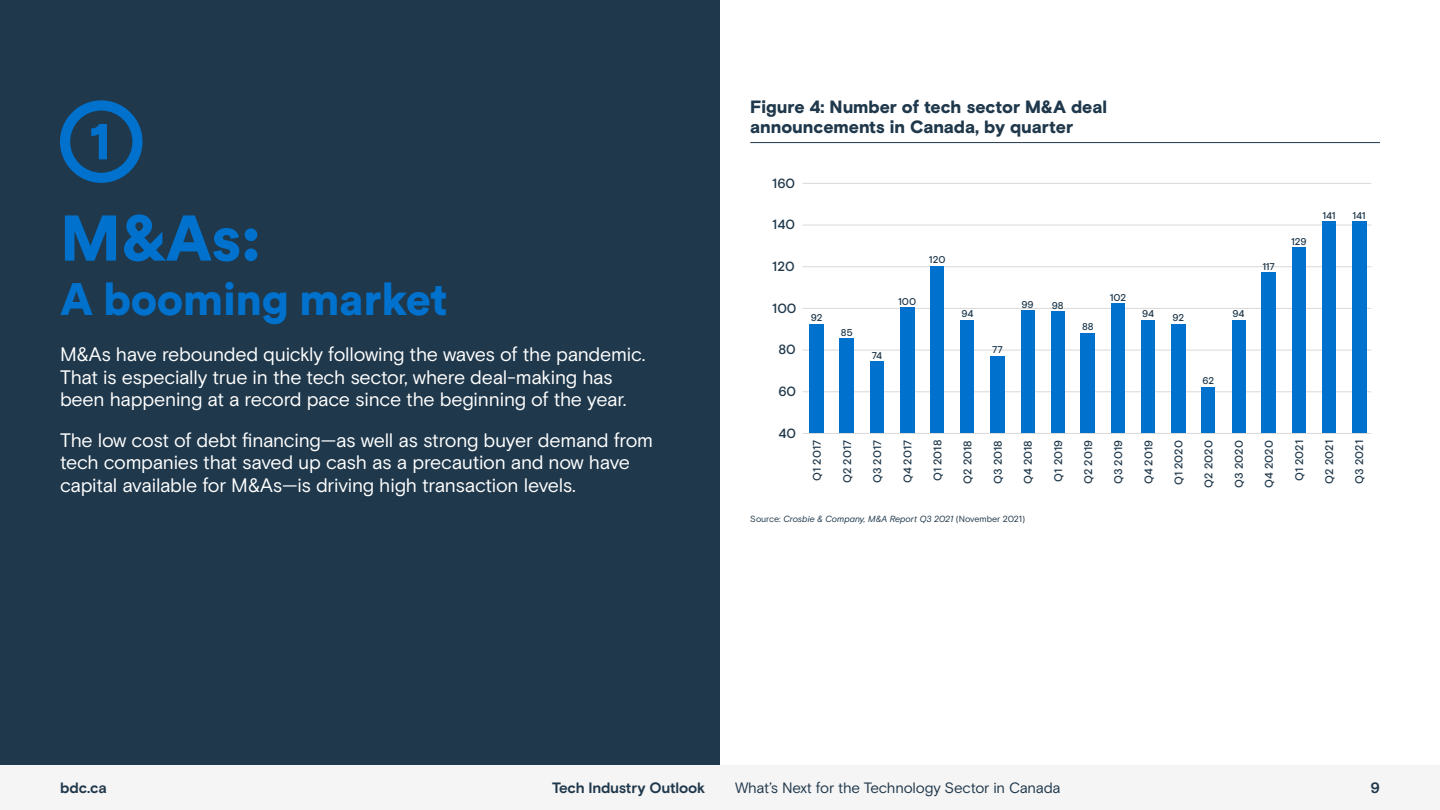
<style>
.page{position:relative;width:1440px;height:810px;background:#fff}
.page>*{position:absolute;margin:0;border:0;box-sizing:border-box;transform-origin:0 0}
.t1{font:900 82.5px "Basis BDC Extra Glyphs";color:#0072ce}
.t2{font:900 63.75px "Circular Std";color:#0072ce}
.t3{font:900 45px "Circular Std";letter-spacing:-.01em;color:#0072ce}
.t4{font:19.5px/22.5px "Basis Grotesque";letter-spacing:-.02em;color:#fff}
.t5{font:900 17.77px/20px "Basis Grotesque";letter-spacing:-.005em;color:#1f384b}
.t6{font:15px "Basis Grotesque";letter-spacing:-.015em;color:#1f384b}
.t7{font:700 15px "Basis Grotesque";letter-spacing:-.01em;color:#1f384b}
.t8{font:500 13.35px "Basis Grotesque";color:#1f384b}
.t9{font:500 11.1px "Basis Grotesque";color:#1f384b}
.t10{font:10.2px "Myriad Pro";color:#000}
.t11{font:500 9.9px "Basis Grotesque";letter-spacing:-.005em;color:#1f384b}
.t12{font:italic 8.93px "Basis Grotesque";letter-spacing:-.01em;color:#1f384b}
.s1{font-style:normal}
</style>
<div class="page">
<div style="left:0;top:765px;width:1440px;height:45px;background:#f6f5f5"></div>
<div style="left:0;top:0;width:720px;height:765px;background:#1f384b"></div>
<hr style="left:803px;top:391px;width:568px;height:1px;background:#d9d9d9">
<hr style="left:803px;top:350px;width:568px;height:1px;background:#d9d9d9">
<hr style="left:803px;top:308px;width:568px;height:1px;background:#d9d9d9">
<hr style="left:803px;top:266px;width:568px;height:1px;background:#d9d9d9">
<hr style="left:803px;top:225px;width:568px;height:1px;background:#d9d9d9">
<hr style="left:803px;top:183px;width:568px;height:1px;background:#d9d9d9">
<hr style="left:750px;top:142px;width:630px;height:1px;background:#1f384b">
<hr style="left:803px;top:433px;width:568px;height:1px;background:#d9d9d9">
<div style="left:809px;top:324px;width:15px;height:109px;background:#0072ce"></div>
<div style="left:839px;top:339px;width:15px;height:94px;background:#0072ce"></div>
<div style="left:870px;top:362px;width:14px;height:71px;background:#0072ce"></div>
<div style="left:900px;top:308px;width:14px;height:125px;background:#0072ce"></div>
<div style="left:931px;top:266px;width:13px;height:167px;background:#0072ce"></div>
<div style="left:961px;top:320px;width:13px;height:113px;background:#0072ce"></div>
<div style="left:1021px;top:310px;width:13px;height:123px;background:#0072ce"></div>
<div style="left:1051px;top:312px;width:13px;height:121px;background:#0072ce"></div>
<div style="left:1080px;top:333px;width:15px;height:100px;background:#0072ce"></div>
<div style="left:1111px;top:304px;width:14px;height:129px;background:#0072ce"></div>
<div style="left:1141px;top:320px;width:14px;height:113px;background:#0072ce"></div>
<div style="left:1171px;top:324px;width:15px;height:109px;background:#0072ce"></div>
<div style="left:1202px;top:387px;width:13px;height:46px;background:#0072ce"></div>
<div style="left:1232px;top:320px;width:13px;height:113px;background:#0072ce"></div>
<div style="left:1261px;top:273px;width:15px;height:160px;background:#0072ce"></div>
<div style="left:1292px;top:247px;width:14px;height:186px;background:#0072ce"></div>
<div style="left:1322px;top:222px;width:14px;height:211px;background:#0072ce"></div>
<div style="left:1352px;top:222px;width:14px;height:211px;background:#0072ce"></div>
<div style="left:990px;top:356px;width:15px;height:77px;background:#0072ce"></div>
<h1 class="t1" style="left:60px;top:100px;width:84px">1</h1>
<h2 class="t2" style="left:60px;top:196px;width:203px">M&amp;As:</h2>
<h3 class="t3" style="left:60px;top:269px;width:389px">A booming market</h3>
<p class="t4" style="left:60px;top:343px;width:587px">M&amp;As have rebounded quickly following the waves of the pandemic.<br>That is especially true in the tech sector, where deal-making has been happening at a record pace since the beginning of the year.</p>
<p class="t4" style="left:60px;top:428px;width:595px">The low cost of debt financing—as well as strong buyer demand from tech companies that saved up cash as a precaution and now have capital available for M&amp;As—is driving high transaction levels.</p>
<p class="t5" style="left:750px;top:96px;width:358px">Figure 4: Number of tech sector M&amp;A deal announcements in Canada, by quarter</p>
<p class="t8" style="left:772px;top:175px;width:24px">160</p>
<p class="t8" style="left:772px;top:217px;width:24px">140</p>
<p class="t8" style="left:772px;top:258px;width:24px">120</p>
<p class="t8" style="left:772px;top:300px;width:26px">100</p>
<p class="t8" style="left:778px;top:342px;width:19px">80</p>
<p class="t8" style="left:778px;top:383px;width:19px">60</p>
<p class="t8" style="left:778px;top:425px;width:19px">40</p>
<p class="t11" style="left:811px;top:312px;width:13px">92</p>
<p class="t9" style="left:811px;top:481px;width:42px;rotate:-90deg">Q1 2017</p>
<p class="t11" style="left:841px;top:327px;width:13px">85</p>
<p class="t9" style="left:841px;top:483px;width:45px;rotate:-90deg">Q2 2017</p>
<p class="t11" style="left:898px;top:296px;width:20px">100</p>
<p class="t11" style="left:929px;top:254px;width:18px">120</p>
<p class="t11" style="left:872px;top:350px;width:12px">74</p>
<p class="t11" style="left:961px;top:308px;width:14px">94</p>
<p class="t11" style="left:992px;top:344px;width:12px">77</p>
<p class="t11" style="left:1021px;top:298px;width:14px">99</p>
<p class="t11" style="left:1052px;top:300px;width:13px">98</p>
<p class="t11" style="left:1082px;top:321px;width:13px">88</p>
<p class="t11" style="left:1110px;top:292px;width:18px">102</p>
<p class="t11" style="left:1142px;top:308px;width:14px">94</p>
<p class="t11" style="left:1172px;top:312px;width:13px">92</p>
<p class="t11" style="left:1233px;top:308px;width:14px">94</p>
<p class="t11" style="left:1262px;top:261px;width:14px">117</p>
<p class="t11" style="left:1291px;top:235px;width:17px">129</p>
<p class="t11" style="left:1322px;top:210px;width:15px">141</p>
<p class="t11" style="left:1353px;top:210px;width:15px">141</p>
<p class="t11" style="left:1203px;top:375px;width:13px">62</p>
<p class="t9" style="left:871px;top:483px;width:45px;rotate:-90deg">Q3 2017</p>
<p class="t9" style="left:901px;top:483px;width:45px;rotate:-90deg">Q4 2017</p>
<p class="t9" style="left:931px;top:481px;width:43px;rotate:-90deg">Q1 2018</p>
<p class="t9" style="left:961px;top:484px;width:45px;rotate:-90deg">Q2 2018</p>
<p class="t9" style="left:1052px;top:482px;width:43px;rotate:-90deg">Q1 2019</p>
<p class="t9" style="left:991px;top:484px;width:45px;rotate:-90deg">Q3 2018</p>
<p class="t9" style="left:1353px;top:484px;width:45px;rotate:-90deg">Q3 2021</p>
<p class="t9" style="left:1022px;top:484px;width:45px;rotate:-90deg">Q4 2018</p>
<p class="t9" style="left:1082px;top:484px;width:45px;rotate:-90deg">Q2 2019</p>
<p class="t9" style="left:1112px;top:484px;width:46px;rotate:-90deg">Q3 2019</p>
<p class="t9" style="left:1142px;top:484px;width:46px;rotate:-90deg">Q4 2019</p>
<p class="t9" style="left:1293px;top:481px;width:43px;rotate:-90deg">Q1 2021</p>
<p class="t9" style="left:1172px;top:485px;width:47px;rotate:-90deg">Q1 2020</p>
<p class="t9" style="left:1323px;top:484px;width:45px;rotate:-90deg">Q2 2021</p>
<p class="t9" style="left:1202px;top:488px;width:49px;rotate:-90deg">Q2 2020</p>
<p class="t9" style="left:1232px;top:488px;width:49px;rotate:-90deg">Q3 2020</p>
<p class="t9" style="left:1263px;top:488px;width:49px;rotate:-90deg">Q4 2020</p>
<p class="t10" style="left:878px;top:511px;width:19px">2,26</p>
<p class="t12" style="left:750px;top:513px;width:277px"><span class="s1">Source:</span> Crosbie &amp; Company, M&amp;A Report Q3 2021 <span class="s1">(November 2021)</span></p>
<p class="t7" style="left:60px;top:779px;width:49px">bdc.ca</p>
<p class="t7" style="left:552px;top:779px;width:155px">Tech Industry Outlook</p>
<p class="t6" style="left:735px;top:779px;width:327px">What’s Next for the Technology Sector in Canada</p>
<p class="t7" style="left:1371px;top:779px;width:11px">9</p>
</div>
